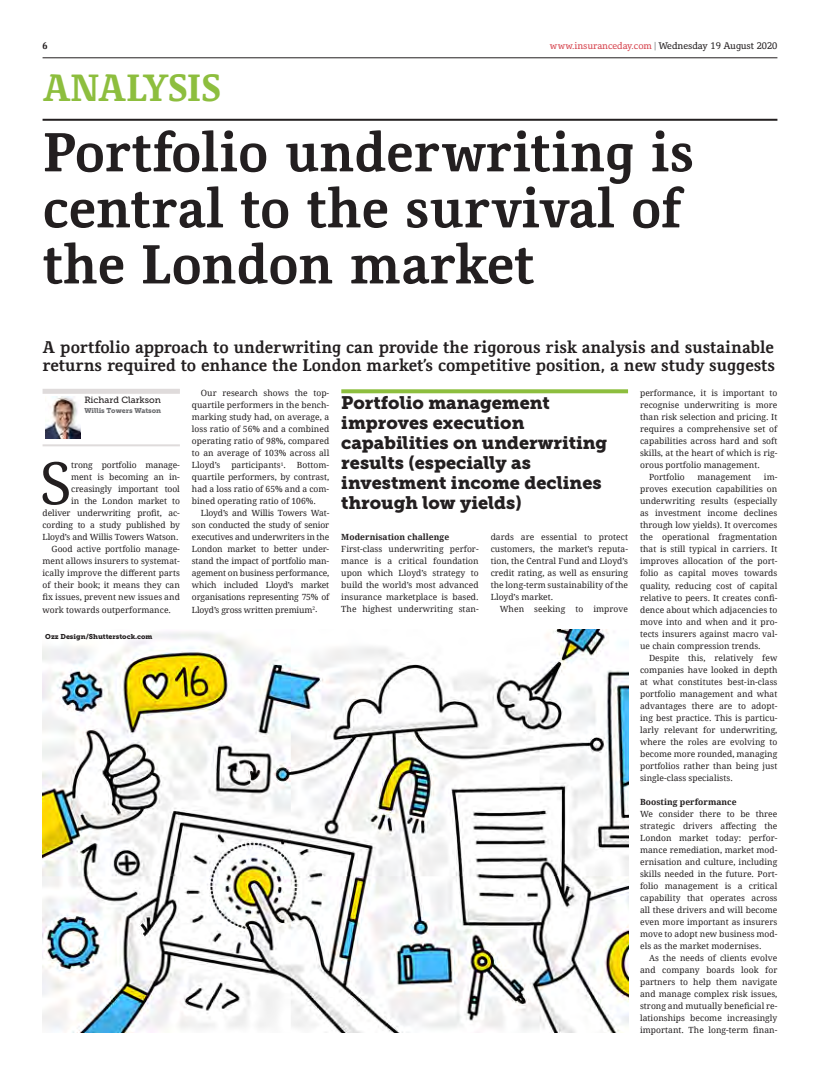
<style>
.page{position:relative;width:820px;height:1078px;background:#fff}
.page>*{position:absolute;margin:0;border:0;box-sizing:border-box;transform-origin:0 0}
.t1{font:58.9px "Droid Serif Pro";color:#231f20}
.t2{font:700 52px/56px "Corzinair";color:#231f20}
.t3{font:700 36px "Corzinair";letter-spacing:-.025em;color:#8dbe3e}
.t4{font:18px/20px "Museo Slab 900";color:#231f20}
.t5{font:700 16px/17.6px "Corzinair";color:#231f20}
.t6{font:9px "Corzinair";color:#231f20}
.t7{font:9px "Museo Slab 500";color:#231f20}
.t8{font:700 9px "Corzinair";color:#231f20}
.t9{font:8.5px/12px "Droid Serif Pro";letter-spacing:.005em;color:#231f20;text-align:justify}
.t10{font:700 8.5px "Droid Serif Pro";letter-spacing:.005em;color:#231f20}
.t11{font:7px "Museo Slab 900";color:#231f20}
.t12{font:7px "Museo Slab 900";color:#6c6d70}
.s1{color:#d6444e}
.s2{font-weight:700;color:#939598}
</style>
<div class="page">
<hr style="left:43px;top:58px;width:734px;height:1px;background:#231f20">
<hr style="left:43px;top:119px;width:734px;height:2px;background:#231f20">
<svg style="left:341px;top:389px;width:286px;height:4px"></svg>
<img style="left:43px;top:629px;width:584px;height:403px">
<div style="left:43px;top:389px;width:137px;height:5px;background:#dfdbdb"></div>
<img style="left:45px;top:396px;width:36px;height:43px">
<hr style="left:43px;top:444px;width:137px;height:2px;background:#dfdbdb">
<p class="t8" style="left:43px;top:41px;width:7px">6</p>
<p class="t6" style="left:549px;top:41px;width:229px"><span class="s1">www.insuranceday.com</span> <span class="s2">|</span> Wednesday 19 August 2020</p>
<h3 class="t3" style="left:43px;top:67px;width:180px">ANALYSIS</h3>
<h2 class="t2" style="left:43px;top:125px;width:652px">Portfolio underwriting is central to the survival of the London market</h2>
<h3 class="t5" style="left:43px;top:339px;width:733px">A portfolio approach to underwriting can provide the rigorous risk analysis and sustainable returns required to enhance the London market’s competitive position, a new study suggests</h3>
<p class="t7" style="left:84px;top:395px;width:78px">Richard Clarkson</p>
<p class="t12" style="left:84px;top:407px;width:78px">Willis Towers Watson</p>
<h1 class="t1" style="left:40px;top:442px;width:34px">S</h1>
<p class="t9" style="left:71px;top:459px;width:110px">trong portfolio manage-</p>
<p class="t9" style="left:71px;top:471px;width:110px">ment is becoming an in-</p>
<p class="t9" style="left:71px;top:483px;width:110px">creasingly important tool</p>
<p class="t9" style="left:71px;top:495px;width:110px">in the London market to</p>
<p class="t9" style="left:43px;top:507px;width:139px">deliver underwriting profit, ac-</p>
<p class="t9" style="left:43px;top:519px;width:139px">cording to a study published by</p>
<p class="t9" style="left:43px;top:531px;width:137px">Lloyd’s and Willis Towers Watson.</p>
<p class="t9" style="left:52px;top:543px;width:130px">Good active portfolio manage-</p>
<p class="t9" style="left:43px;top:555px;width:139px">ment allows insurers to systemat-</p>
<p class="t9" style="left:43px;top:567px;width:139px">ically improve the different parts</p>
<p class="t9" style="left:43px;top:579px;width:139px">of their book; it means they can</p>
<p class="t9" style="left:43px;top:591px;width:139px">fix issues, prevent new issues and</p>
<p class="t9" style="left:43px;top:603px;width:130px">work towards outperformance.</p>
<p class="t11" style="left:45px;top:632px;width:109px">Ozz Design/Shutterstock.com</p>
<p class="t9" style="left:192px;top:387px;width:139px;text-indent:9px">Our research shows the top&shy;quartile performers in the bench&shy;marking study had, on average, a loss ratio of 56% and a combined operating ratio of 98%, compared to an average of 103% across all Lloyd’s</p>
<p class="t9" style="left:231px;top:459px;width:56px">participants<sup>1</sup>.</p>
<p class="t9" style="left:192px;top:459px;width:139px;text-indent:105px">Bottom&shy;quartile performers, by contrast, had a loss ratio of 65% and a com&shy;bined operating ratio of 106%.</p>
<p class="t9" style="left:192px;top:507px;width:139px;text-indent:9px">Lloyd’s and Willis Towers Wat&shy;son conducted the study of senior executives and underwriters in the London market to better under&shy;stand the impact of portfolio man&shy;agement on business performance, which included Lloyd’s market organisations representing 75% of Lloyd’s gross written premium<sup>2</sup>.</p>
<h3 class="t4" style="left:341px;top:392px;width:267px">Portfolio management improves execution capabilities on underwriting results (especially as investment income declines through low yields)</h3>
<p class="t10" style="left:341px;top:531px;width:109px">Modernisation challenge</p>
<p class="t9" style="left:341px;top:543px;width:139px">First-class underwriting perfor&shy;mance is a critical foundation upon which Lloyd’s strategy to build the world’s most advanced insurance marketplace is based.<br>The highest underwriting stan-</p>
<p class="t9" style="left:490px;top:531px;width:139px">dards are essential to protect customers, the market’s reputa&shy;tion, the Central Fund and Lloyd’s credit rating, as well as ensuring the long-term sustainability of the Lloyd’s market.</p>
<p class="t9" style="left:499px;top:603px;width:130px">When seeking to improve</p>
<p class="t9" style="left:639px;top:387px;width:139px">performance, it is important to</p>
<p class="t9" style="left:639px;top:399px;width:139px">recognise underwriting is more</p>
<p class="t9" style="left:639px;top:411px;width:139px">than risk selection and pricing. It</p>
<p class="t9" style="left:639px;top:423px;width:139px">requires a comprehensive set of</p>
<p class="t9" style="left:639px;top:435px;width:139px">capabilities across hard and soft</p>
<p class="t9" style="left:639px;top:447px;width:139px">skills, at the heart of which is rig-</p>
<p class="t9" style="left:639px;top:459px;width:121px">orous portfolio management.</p>
<p class="t9" style="left:648px;top:471px;width:37px">Portfolio</p>
<p class="t9" style="left:697px;top:471px;width:55px">management</p>
<p class="t9" style="left:639px;top:471px;width:139px;text-indent:124px">im&shy;proves execution capabilities on underwriting results (especially as investment income declines through low yields). It overcomes the operational fragmentation that is still typical in carriers. It improves allocation of the port&shy;folio as capital moves towards quality, reducing cost of capital relative to peers. It creates confi&shy;dence about which adjacencies to move into and when and it pro&shy;tects insurers against macro val&shy;ue chain compression trends.</p>
<p class="t9" style="left:639px;top:651px;width:139px;text-indent:9px">Despite this, relatively few companies have looked in depth at what constitutes best-in-class portfolio management and what advantages there are to adopt&shy;ing best practice. This is particu&shy;larly relevant for underwriting, where the roles are evolving to become more rounded, managing portfolios rather than being just single-class specialists.</p>
<p class="t10" style="left:639px;top:795px;width:98px">Boosting performance</p>
<p class="t9" style="left:639px;top:807px;width:139px">We consider there to be three strategic drivers affecting the London market today: perfor&shy;mance remediation, market mod&shy;ernisation and culture, including skills needed in the future. Port&shy;folio management is a critical capability that operates across all these drivers and will become even more important as insurers move to adopt new business mod&shy;els as the market modernises.</p>
<p class="t9" style="left:639px;top:951px;width:139px;text-indent:9px">As the needs of clients evolve and company boards look for partners to help them navigate and manage complex risk issues, strong and mutually beneficial re&shy;lationships become increasingly important. The long-term finan-</p>
</div>
